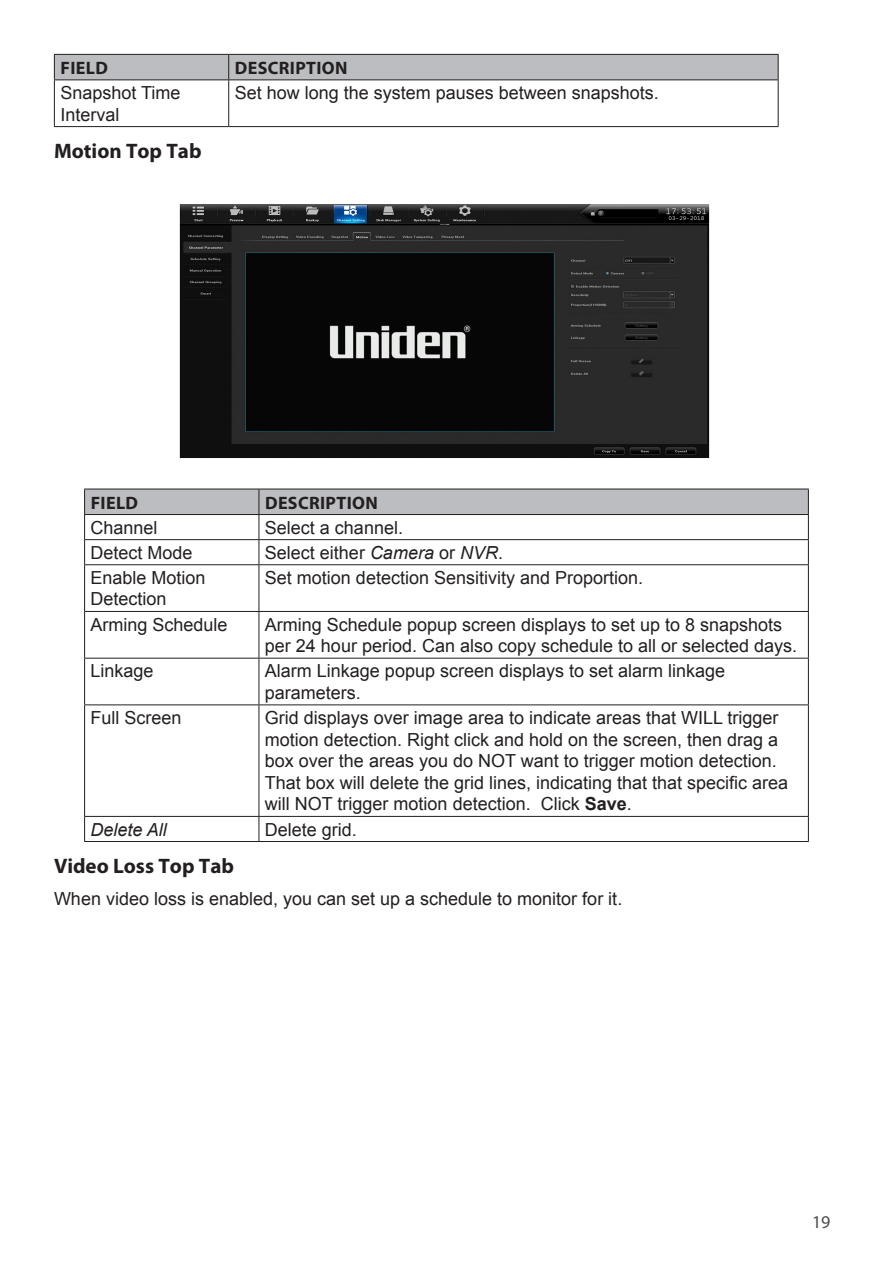
<style>
.page{position:relative;width:893px;height:1263px;background:#fff}
.page>*{position:absolute;margin:0;border:0;box-sizing:border-box;transform-origin:0 0}
.t1{font:700 21px "Myriad Pro";color:#231f20}
.t2{font:18px/21.6px "Arial";color:#231f20}
.t3{font:700 18px "Myriad Pro";letter-spacing:.02em;color:#231f20}
.t4{font:italic 18px "Arial";color:#231f20}
.t5{font:18px "Myriad Pro";color:#4b4c4d}
.s1{font-style:italic}
.s2{font-weight:700}
</style>
<div class="page">
<svg style="left:54px;top:54px;width:725px;height:26px;background:#b2b3b6"></svg>
<hr style="left:54px;top:80px;width:175px;height:1px;background:#231f20">
<hr style="left:54px;top:80px;width:1px;height:46px;background:#231f20">
<hr style="left:229px;top:80px;width:549px;height:1px;background:#231f20">
<hr style="left:54px;top:126px;width:175px;height:1px;background:#231f20">
<hr style="left:228px;top:80px;width:1px;height:46px;background:#231f20">
<hr style="left:778px;top:80px;width:1px;height:46px;background:#231f20">
<hr style="left:229px;top:126px;width:549px;height:1px;background:#231f20">
<img style="left:179px;top:204px;width:531px;height:254px">
<hr style="left:84px;top:564px;width:175px;height:1px;background:#231f20">
<hr style="left:84px;top:565px;width:1px;height:46px;background:#231f20">
<hr style="left:84px;top:611px;width:175px;height:1px;background:#231f20">
<hr style="left:84px;top:612px;width:1px;height:46px;background:#231f20">
<hr style="left:84px;top:658px;width:175px;height:1px;background:#231f20">
<hr style="left:84px;top:658px;width:1px;height:46px;background:#231f20">
<hr style="left:84px;top:704px;width:175px;height:1px;background:#231f20">
<hr style="left:84px;top:705px;width:1px;height:111px;background:#231f20">
<hr style="left:84px;top:816px;width:175px;height:1px;background:#231f20">
<svg style="left:84px;top:817px;width:1px;height:24px"></svg>
<hr style="left:84px;top:841px;width:175px;height:1px;background:#231f20">
<svg style="left:84px;top:489px;width:725px;height:75px"></svg>
<hr style="left:259px;top:564px;width:550px;height:1px;background:#231f20">
<hr style="left:259px;top:565px;width:1px;height:46px;background:#231f20">
<hr style="left:808px;top:565px;width:1px;height:46px;background:#231f20">
<hr style="left:259px;top:611px;width:550px;height:1px;background:#231f20">
<hr style="left:259px;top:612px;width:1px;height:46px;background:#231f20">
<hr style="left:808px;top:612px;width:1px;height:46px;background:#231f20">
<hr style="left:259px;top:658px;width:550px;height:1px;background:#231f20">
<hr style="left:259px;top:658px;width:1px;height:46px;background:#231f20">
<hr style="left:808px;top:658px;width:1px;height:46px;background:#231f20">
<hr style="left:259px;top:704px;width:550px;height:1px;background:#231f20">
<hr style="left:259px;top:705px;width:1px;height:111px;background:#231f20">
<hr style="left:808px;top:705px;width:1px;height:111px;background:#231f20">
<hr style="left:259px;top:816px;width:550px;height:1px;background:#231f20">
<svg style="left:259px;top:817px;width:1px;height:24px"></svg>
<svg style="left:808px;top:817px;width:1px;height:24px"></svg>
<hr style="left:259px;top:841px;width:550px;height:1px;background:#231f20">
<p class="t3" style="left:61px;top:56px;width:49px">FIELD</p>
<p class="t3" style="left:235px;top:56px;width:114px">DESCRIPTION</p>
<p class="t2" style="left:60px;top:82px;width:122px">Snapshot Time<br>Interval</p>
<p class="t2" style="left:235px;top:82px;width:426px">Set how long the system pauses between snapshots.</p>
<p class="t1" style="left:54px;top:137px;width:149px">Motion Top Tab</p>
<p class="t3" style="left:91px;top:491px;width:49px">FIELD</p>
<p class="t3" style="left:265px;top:491px;width:114px">DESCRIPTION</p>
<p class="t2" style="left:91px;top:517px;width:69px">Channel</p>
<p class="t2" style="left:265px;top:517px;width:140px">Select a channel.</p>
<p class="t2" style="left:91px;top:542px;width:104px">Detect Mode</p>
<p class="t2" style="left:265px;top:542px;width:240px">Select either <span class="s1">Camera</span> or <span class="s1">NVR</span>.</p>
<p class="t2" style="left:91px;top:567px;width:117px">Enable Motion<br>Detection</p>
<p class="t2" style="left:265px;top:567px;width:380px">Set motion detection Sensitivity and Proportion.</p>
<p class="t2" style="left:91px;top:614px;width:139px">Arming Schedule</p>
<p class="t2" style="left:265px;top:614px;width:534px">Arming Schedule popup screen displays to set up to 8 snapshots per 24 hour period. Can also copy schedule to all or selected days.</p>
<p class="t2" style="left:91px;top:660px;width:65px">Linkage</p>
<p class="t2" style="left:265px;top:660px;width:462px">Alarm Linkage popup screen displays to set alarm linkage parameters.</p>
<p class="t2" style="left:91px;top:707px;width:93px">Full Screen</p>
<p class="t2" style="left:265px;top:707px;width:525px">Grid displays over image area to indicate areas that WILL trigger motion detection. Right click and hold on the screen, then drag a box over the areas you do NOT want to trigger motion detection.<br>That box will delete the grid lines, indicating that that specific area will NOT trigger motion detection. Click <span class="s2">Save</span>.</p>
<p class="t4" style="left:91px;top:817px;width:78px">Delete All</p>
<p class="t2" style="left:265px;top:819px;width:94px">Delete grid.</p>
<p class="t1" style="left:54px;top:852px;width:181px">Video Loss Top Tab</p>
<p class="t2" style="left:54px;top:888px;width:570px">When video loss is enabled, you can set up a schedule to monitor for it.</p>
<p class="t5" style="left:812px;top:1211px;width:20px">19</p>
</div>
